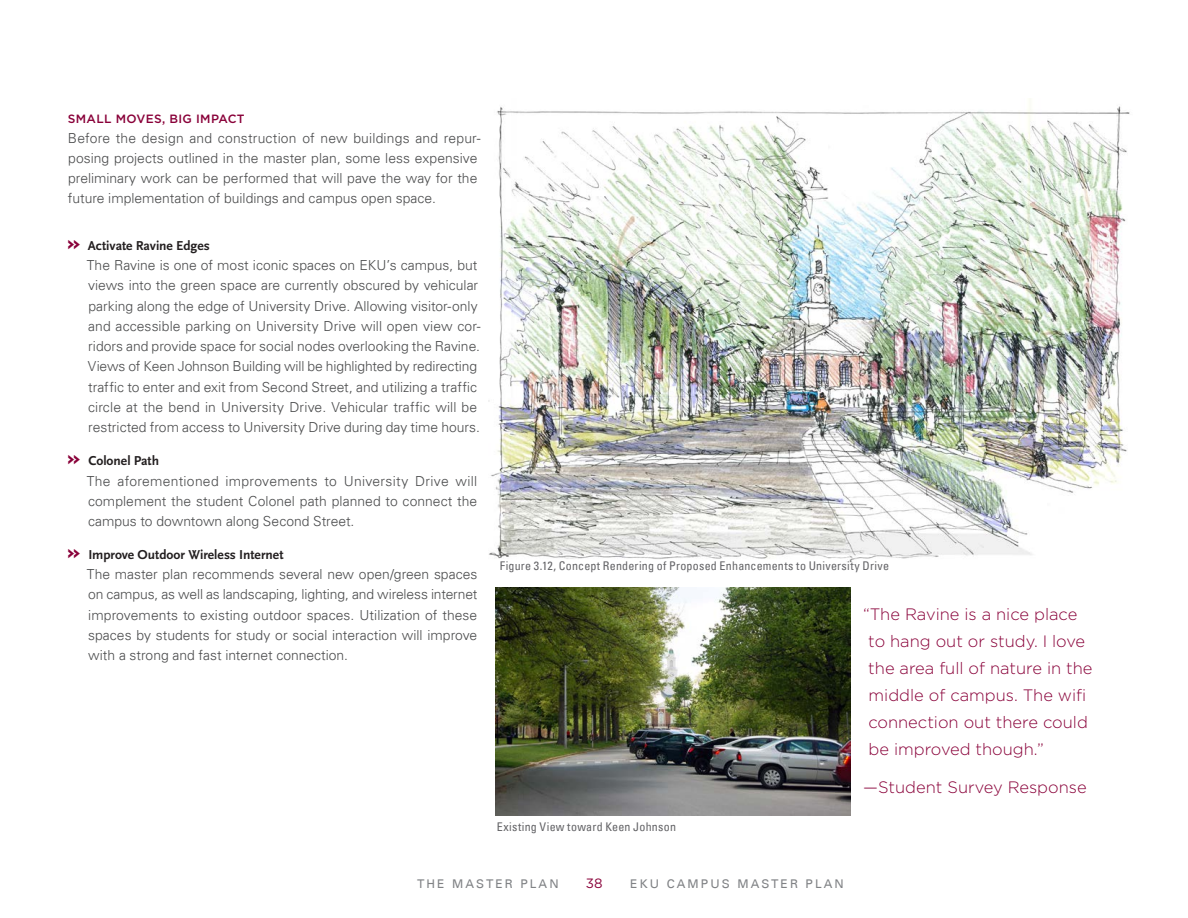
<style>
.page{position:relative;width:1188px;height:918px;background:#fff}
.page>*{position:absolute;margin:0;border:0;box-sizing:border-box;transform-origin:0 0}
.Pull-Out_Text{font:300 16.5px/27px "Gotham";color:#890039}
.Body{font:300 13.8px/20.2px "Univers LT";color:#4b4c4d}
.t1{font:700 13.5px "Scala Sans";color:#231f20}
.t2{font:13.5px "Gotham";color:#890039}
.t3{font:condensed 12px "Univers LT";letter-spacing:.02em;color:#636366}
.t4{font:12px "Univers LT";letter-spacing:.175em;color:#808285}
.Text_Headers{font:500 12px "Gotham";letter-spacing:.025em;color:#890039}
.s1{font-size:24px;color:#890039}
</style>
<div class="page">
<img style="left:488px;top:98px;width:642px;height:465px">
<img style="left:496px;top:588px;width:355px;height:228px">
<p class="Text_Headers" style="left:68px;top:110px;width:178px">SMALL MOVES, BIG IMPACT</p>
<p class="Body" style="left:68px;top:128px;width:414px">Before the design and construction of new buildings and repur&shy;posing projects outlined in the master plan, some less expensive preliminary work can be performed that will pave the way for the future implementation of buildings and campus open space.</p>
<p class="t1" style="left:67px;top:238px;width:144px"><span class="s1">»</span> Activate Ravine Edges</p>
<p class="Body" style="left:87px;top:255px;width:395px">The Ravine is one of most iconic spaces on EKU’s campus, but views into the green space are currently obscured by vehicular parking along the edge of University Drive. Allowing visitor-only and accessible parking on University Drive will open view cor&shy;ridors and provide space for social nodes overlooking the Ravine.<br>Views of Keen Johnson Building will be highlighted by redirecting traffic to enter and exit from Second Street, and utilizing a traffic circle at the bend in University Drive. Vehicular traffic will be restricted from access to University Drive during day time hours.</p>
<p class="t1" style="left:67px;top:453px;width:93px"><span class="s1">»</span> Colonel Path</p>
<p class="Body" style="left:87px;top:471px;width:392px;text-align:justify">The aforementioned improvements to University Drive will complement the student Colonel path planned to connect the campus to downtown along Second Street.</p>
<p class="t1" style="left:67px;top:547px;width:218px"><span class="s1">»</span> Improve Outdoor Wireless Internet</p>
<p class="Body" style="left:87px;top:564px;width:392px;text-align:justify">The master plan recommends several new open/green spaces on campus, as well as landscaping, lighting, and wireless internet improvements to existing outdoor spaces. Utilization of these spaces by students for study or social interaction will improve with a strong and fast internet connection.</p>
<p class="t3" style="left:500px;top:558px;width:391px">Figure 3.12, Concept Rendering of Proposed Enhancements to University Drive</p>
<p class="t3" style="left:497px;top:819px;width:181px">Existing View toward Keen Johnson</p>
<p class="Pull-Out_Text" style="left:868px;top:600px;width:226px;text-indent:-5px">“The Ravine is a nice place to hang out or study. I love the area full of nature in the middle of campus. The wifi connection out there could be improved though.”</p>
<p class="Pull-Out_Text" style="left:863px;top:773px;width:225px">—Student Survey Response</p>
<p class="t4" style="left:417px;top:876px;width:143px">THE MASTER PLAN</p>
<p class="t2" style="left:586px;top:874px;width:18px">38</p>
<p class="t4" style="left:630px;top:876px;width:215px">EKU CAMPUS MASTER PLAN</p>
</div>
